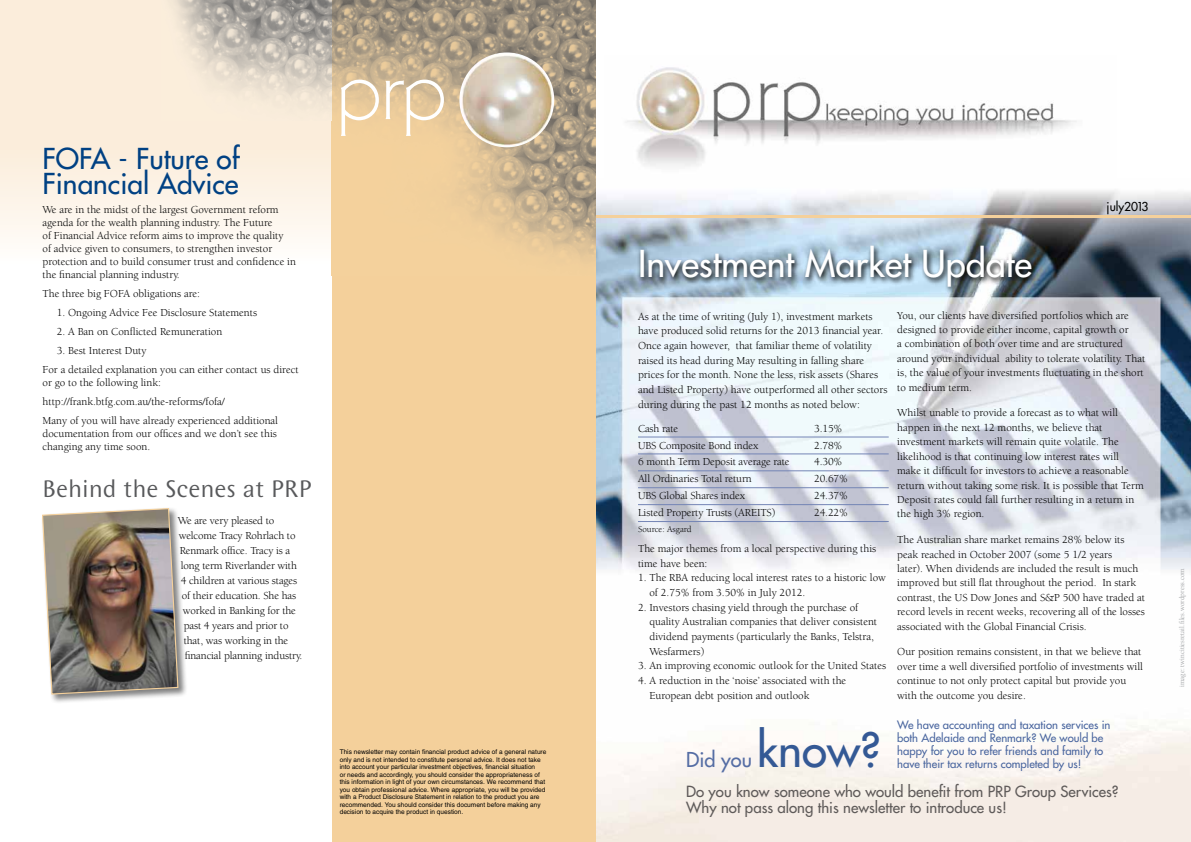
<style>
.page{position:relative;width:1191px;height:842px;background:#fff}
.page>*{position:absolute;margin:0;border:0;box-sizing:border-box;transform-origin:0 0}
.t1{font:300 78px "Serif Gothic";color:#fff}
.t2{font:46px "Futura";color:#345995}
.t3{font:36.1px "Futura";color:#fff}
.t4{font:28.1px/25px "Futura";color:#004183}
.t5{font:25px "Wunderlich";color:#58595b}
.t6{font:20px "Futura";color:#556da4}
.t7{font:15px/16px "Futura";color:#5f5b5a}
.t8{font:12px "Futura";color:#000}
.t9{font:11.3px/13px "Futura";color:#4a669f}
.t10{font:11px/14.4px "Berkeley";color:#000}
.t11{font:9px "Berkeley";color:#000}
.t12{font:7px "Berkeley";color:#939598}
.t13{font:6.5px/7.5px "Helvetica";color:#000}
</style>
<div class="page">
<img style="left:595px;top:179px;width:596px;height:663px">
<div style="left:332px;top:0;width:263px;height:842px;background:#f4d09b"></div>
<img style="left:626px;top:67px;width:451px;height:100px">
<hr style="left:595px;top:215px;width:596px;height:3px;background:#f4d09b">
<div style="left:0;top:0;width:332px;height:147px;background:#fbeddb"></div>
<div style="left:0;top:147px;width:332px;height:130px;background:linear-gradient(to bottom,#fbecda,#fff)"></div>
<hr style="left:638px;top:437px;width:250px;height:1px;background:#7485b5">
<hr style="left:638px;top:454px;width:250px;height:1px;background:#7485b5">
<hr style="left:638px;top:471px;width:250px;height:1px;background:#7485b5">
<hr style="left:638px;top:487px;width:250px;height:1px;background:#7485b5">
<hr style="left:638px;top:504px;width:250px;height:1px;background:#7485b5">
<hr style="left:638px;top:521px;width:250px;height:1px;background:#7485b5">
<img style="left:332px;top:0;width:263px;height:260px">
<img style="left:174px;top:0;width:158px;height:106px">
<img style="left:459px;top:52px;width:95px;height:95px;border-radius:47px">
<div style="left:41px;top:507px;width:147px;height:197px;background:#000;opacity:.5"></div>
<img style="left:41px;top:507px;width:138px;height:188px">
<svg style="left:637px;top:243px;width:401px;height:51px;background:#8da2b0"></svg>
<h3 class="t4" style="left:43px;top:146px;width:198px">FOFA - Future of<br>Financial Advice</h3>
<p class="t10" style="left:43px;top:203px;width:255px;line-height:13px">We are in the midst of the largest Government reform agenda for the wealth planning industry. The Future<br>of Financial Advice reform aims to improve the quality<br>of advice given to consumers, to strengthen investor protection and to build consumer trust and confidence in the financial planning industry.</p>
<p class="t10" style="left:43px;top:287px;width:159px">The three big FOFA obligations are:</p>
<p class="t10" style="left:57px;top:306px;width:202px">1. Ongoing Advice Fee Disclosure Statements</p>
<p class="t10" style="left:57px;top:325px;width:167px">2. A Ban on Conflicted Remuneration</p>
<p class="t10" style="left:43px;top:341px;width:258px;line-height:19px;text-indent:14px">3. Best Interest Duty<br>For a detailed explanation you can either contact us direct</p>
<p class="t10" style="left:43px;top:373px;width:237px;line-height:19px">or go to the following link: http://frank.btfg.com.au/the-reforms/fofa/<br>Many of you will have already experienced additional</p>
<p class="t10" style="left:43px;top:427px;width:236px;line-height:13px">documentation from our offices and we don’t see this changing any time soon.</p>
<h3 class="t5" style="left:43px;top:475px;width:271px">Behind the Scenes at PRP</h3>
<p class="t10" style="left:178px;top:513px;width:98px">We are very pleased to</p>
<p class="t10" style="left:179px;top:528px;width:118px">welcome Tracy Rohrlach to</p>
<p class="t10" style="left:180px;top:543px;width:112px">Renmark office. Tracy is a</p>
<p class="t10" style="left:181px;top:558px;width:118px">long term Riverlander with</p>
<p class="t10" style="left:181px;top:573px;width:118px">4 children at various stages</p>
<p class="t10" style="left:182px;top:588px;width:116px">of their education. She has</p>
<p class="t10" style="left:183px;top:603px;width:115px">worked in Banking for the</p>
<p class="t10" style="left:184px;top:618px;width:106px">past 4 years and prior to</p>
<p class="t10" style="left:184px;top:633px;width:106px">that, was working in the</p>
<p class="t10" style="left:185px;top:648px;width:119px">financial planning industry.</p>
<h1 class="t1" style="left:337px;top:45px;width:110px">prp</h1>
<p class="t13" style="left:340px;top:748px;width:208px">This newsletter may contain financial product advice of a general nature only and is not intended to constitute personal advice. It does not take into account your particular investment objectives, financial situation<br>or needs and accordingly, you should consider the appropriateness of this information in light of your own circumstances. We recommend that you obtain professional advice. Where appropriate, you will be provided with a Product Disclosure Statement in relation to the product you are recommended. You should consider this document before making any decision to acquire the product in question.</p>
<h3 class="t3" style="left:638px;top:240px;width:396px">Investment Market Update</h3>
<p class="t8" style="left:1106px;top:199px;width:43px">july2013</p>
<p class="t10" style="left:638px;top:309px;width:251px;line-height:14.7px">As at the time of writing (July 1), investment markets have produced solid returns for the 2013 financial year.<br>Once again however, that familiar theme of volatility raised its head during May resulting in falling share prices for the month. None the less, risk assets (Shares and Listed Property) have outperformed all other sectors during during the past 12 months as noted below:</p>
<p class="t10" style="left:638px;top:421px;width:42px">Cash rate</p>
<p class="t10" style="left:814px;top:421px;width:30px">3.15%</p>
<p class="t10" style="left:638px;top:438px;width:122px">UBS Composite Bond index</p>
<p class="t10" style="left:814px;top:438px;width:30px">2.78%</p>
<p class="t10" style="left:638px;top:455px;width:153px">6 month Term Deposit average rate</p>
<p class="t10" style="left:814px;top:455px;width:30px">4.30%</p>
<p class="t10" style="left:638px;top:472px;width:115px">All Ordinaries Total return</p>
<p class="t10" style="left:814px;top:472px;width:35px">20.67%</p>
<p class="t10" style="left:638px;top:489px;width:109px">UBS Global Shares index</p>
<p class="t10" style="left:814px;top:489px;width:35px">24.37%</p>
<p class="t10" style="left:638px;top:506px;width:139px">Listed Property Trusts (AREITS)</p>
<p class="t10" style="left:814px;top:506px;width:35px">24.22%</p>
<p class="t11" style="left:638px;top:524px;width:55px">Source: Asgard</p>
<p class="t10" style="left:638px;top:542px;width:240px;line-height:14.7px">The major themes from a local perspective during this time have been:</p>
<p class="t10" style="left:649px;top:571px;width:238px;line-height:14.7px;text-indent:-11px">1. The RBA reducing local interest rates to a historic low of 2.75% from 3.50% in July 2012.</p>
<p class="t10" style="left:649px;top:600px;width:229px;line-height:14.7px;text-indent:-11px">2. Investors chasing yield through the purchase of quality Australian companies that deliver consistent dividend payments (particularly the Banks, Telstra, Wesfarmers)</p>
<p class="t10" style="left:638px;top:659px;width:250px">3. An improving economic outlook for the United States</p>
<p class="t10" style="left:649px;top:673px;width:198px;line-height:14.7px;text-indent:-11px">4. A reduction in the ‘noise’ associated with the<br>European debt position and outlook</p>
<h3 class="t6" style="left:686px;top:747px;width:67px">Did you</h3>
<h2 class="t2" style="left:757px;top:720px;width:126px">know?</h2>
<p class="t10" style="left:897px;top:308px;width:250px">You, our clients have diversified portfolios which are designed to provide either income, capital growth or<br>a combination of both over time and are structured around your individual ability to tolerate volatility. That is, the value of your investments fluctuating in the short to medium term.</p>
<p class="t10" style="left:897px;top:406px;width:248px">Whilst unable to provide a forecast as to what will happen in the next 12 months, we believe that investment markets will remain quite volatile. The likelihood is that continuing low interest rates will make it difficult for investors to achieve a reasonable return without taking some risk. It is possible that Term Deposit rates could fall further resulting in a return in the high 3% region.</p>
<p class="t10" style="left:897px;top:533px;width:249px">The Australian share market remains 28% below its peak reached in October 2007 (some 5 1/2 years<br>later). When dividends are included the result is much improved but still flat throughout the period. In stark contrast, the US Dow Jones and S&amp;P 500 have traded at record levels in recent weeks, recovering all of the losses associated with the Global Financial Crisis.</p>
<p class="t10" style="left:897px;top:645px;width:247px">Our position remains consistent, in that we believe that over time a well diversified portfolio of investments will continue to not only protect capital but provide you with the outcome you desire.</p>
<p class="t9" style="left:897px;top:718px;width:215px">We have accounting and taxation services in both Adelaide and Renmark? We would be happy for you to refer friends and family to</p>
<p class="t9" style="left:897px;top:757px;width:186px">have their tax returns completed by us!</p>
<h3 class="t7" style="left:686px;top:783px;width:434px">Do you know someone who would benefit from PRP Group Services?<br>Why not pass along this newsletter to introduce us!</h3>
<p class="t12" style="left:1178px;top:687px;width:120px;rotate:-90deg">image: twincitiesretail.files.wordpress.com</p>
</div>
